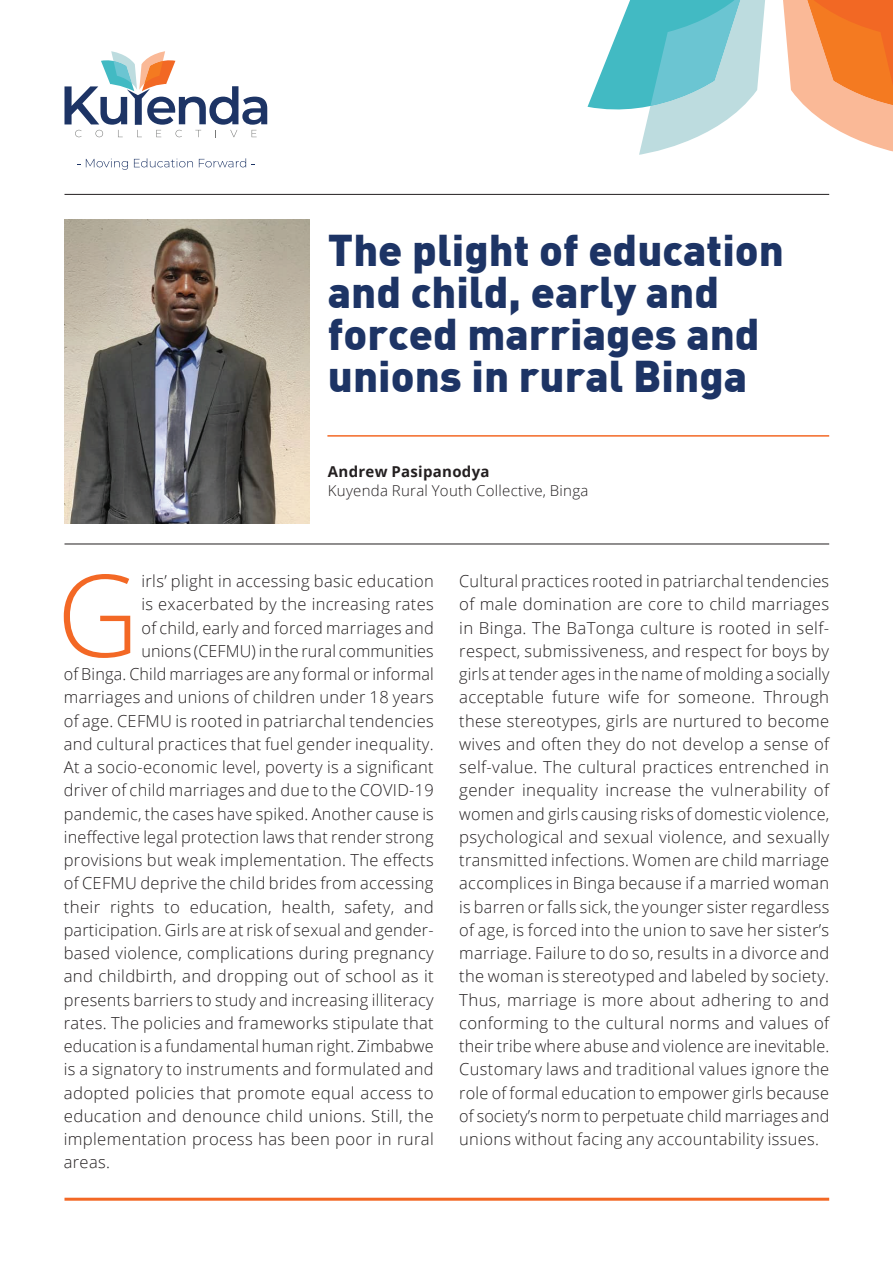
<style>
.page{position:relative;width:893px;height:1263px;background:#fff}
.page>*{position:absolute;margin:0;border:0;box-sizing:border-box;transform-origin:0 0}
.t1{font:300 114.15px "Open Sans";color:#f36825}
.t2{font:900 43.5px/42px "DIN";color:#1d3465}
.t3{font:300 16.5px/23.2px "Open Sans";letter-spacing:.02em;color:#231f20;text-align:justify}
.t4{font:300 15px "Open Sans";letter-spacing:.02em;color:#231f20}
.t5{font:700 15px "Open Sans";letter-spacing:.02em;color:#231f20}
</style>
<div class="page">
<img style="left:64px;top:219px;width:245px;height:305px">
<svg style="left:64px;top:51px;width:203px;height:86px"></svg>
<svg style="left:86px;top:158px;width:42px;height:12px"></svg>
<svg style="left:134px;top:158px;width:59px;height:9px"></svg>
<svg style="left:199px;top:158px;width:55px;height:9px"></svg>
<hr style="left:64px;top:544px;width:765px;height:1px;background:#231f20">
<hr style="left:64px;top:194px;width:765px;height:1px;background:#231f20">
<svg style="left:783px;top:0;width:110px;height:152px"></svg>
<svg style="left:587px;top:0;width:178px;height:155px"></svg>
<hr style="left:64px;top:1198px;width:765px;height:3px;background:#f36825">
<hr style="left:327px;top:435px;width:502px;height:2px;background:#f36825">
<h2 class="t2" style="left:328px;top:227px;width:458px">The plight of education and child, early and forced marriages and unions in rural Binga</h2>
<p class="t5" style="left:328px;top:461px;width:163px">Andrew Pasipanodya</p>
<p class="t4" style="left:328px;top:481px;width:262px">Kuyenda Rural Youth Collective, Binga</p>
<h1 class="t1" style="left:57px;top:537px;width:84px">G</h1>
<p class="t3" style="left:141px;top:569px;width:294px">irls’ plight in accessing basic education</p>
<p class="t3" style="left:141px;top:592px;width:294px">is exacerbated by the increasing rates</p>
<p class="t3" style="left:141px;top:615px;width:294px">of child, early and forced marriages and</p>
<p class="t3" style="left:141px;top:639px;width:294px">unions (CEFMU) in the rural communities</p>
<p class="t3" style="left:64px;top:662px;width:372px">of Binga. Child marriages are any formal or informal</p>
<p class="t3" style="left:64px;top:685px;width:371px">marriages and unions of children under 18 years</p>
<p class="t3" style="left:64px;top:708px;width:371px">of age. CEFMU is rooted in patriarchal tendencies</p>
<p class="t3" style="left:64px;top:732px;width:371px">and cultural practices that fuel gender inequality.</p>
<p class="t3" style="left:64px;top:755px;width:371px">At a socio-economic level, poverty is a significant</p>
<p class="t3" style="left:64px;top:778px;width:372px">driver of child marriages and due to the COVID-19</p>
<p class="t3" style="left:64px;top:801px;width:372px">pandemic, the cases have spiked. Another cause is</p>
<p class="t3" style="left:64px;top:825px;width:371px">ineffective legal protection laws that render strong</p>
<p class="t3" style="left:64px;top:848px;width:371px">provisions but weak implementation. The effects</p>
<p class="t3" style="left:64px;top:871px;width:371px">of CEFMU deprive the child brides from accessing</p>
<p class="t3" style="left:64px;top:894px;width:371px">their rights to education, health, safety, and</p>
<p class="t3" style="left:64px;top:918px;width:371px">participation. Girls are at risk of sexual and gender-</p>
<p class="t3" style="left:64px;top:941px;width:371px">based violence, complications during pregnancy</p>
<p class="t3" style="left:64px;top:964px;width:371px">and childbirth, and dropping out of school as it</p>
<p class="t3" style="left:64px;top:987px;width:371px">presents barriers to study and increasing illiteracy</p>
<p class="t3" style="left:64px;top:1011px;width:371px">rates. The policies and frameworks stipulate that</p>
<p class="t3" style="left:64px;top:1034px;width:371px">education is a fundamental human right. Zimbabwe</p>
<p class="t3" style="left:64px;top:1057px;width:371px">is a signatory to instruments and formulated and</p>
<p class="t3" style="left:64px;top:1080px;width:371px">adopted policies that promote equal access to</p>
<p class="t3" style="left:64px;top:1104px;width:371px">education and denounce child unions. Still, the</p>
<p class="t3" style="left:64px;top:1127px;width:371px">implementation process has been poor in rural</p>
<p class="t3" style="left:64px;top:1150px;width:48px">areas.</p>
<p class="t3" style="left:459px;top:569px;width:372px">Cultural practices rooted in patriarchal tendencies of male domination are core to child marriages in Binga. The BaTonga culture is rooted in self&shy;respect, submissiveness, and respect for boys by girls at tender ages in the name of molding a socially acceptable future wife for someone. Through these stereotypes, girls are nurtured to become wives and often they do not develop a sense of self-value. The cultural practices entrenched in gender inequality increase the vulnerability of women and girls causing risks of domestic violence, psychological and sexual violence, and sexually transmitted infections. Women are child marriage accomplices in Binga because if a married woman is barren or falls sick, the younger sister regardless of age, is forced into the union to save her sister’s marriage. Failure to do so, results in a divorce and the woman is stereotyped and labeled by society.<br>Thus, marriage is more about adhering to and conforming to the cultural norms and values of their tribe where abuse and violence are inevitable.<br>Customary laws and traditional values ignore the role of formal education to empower girls because of society’s norm to perpetuate child marriages and unions without facing any accountability issues.</p>
</div>
